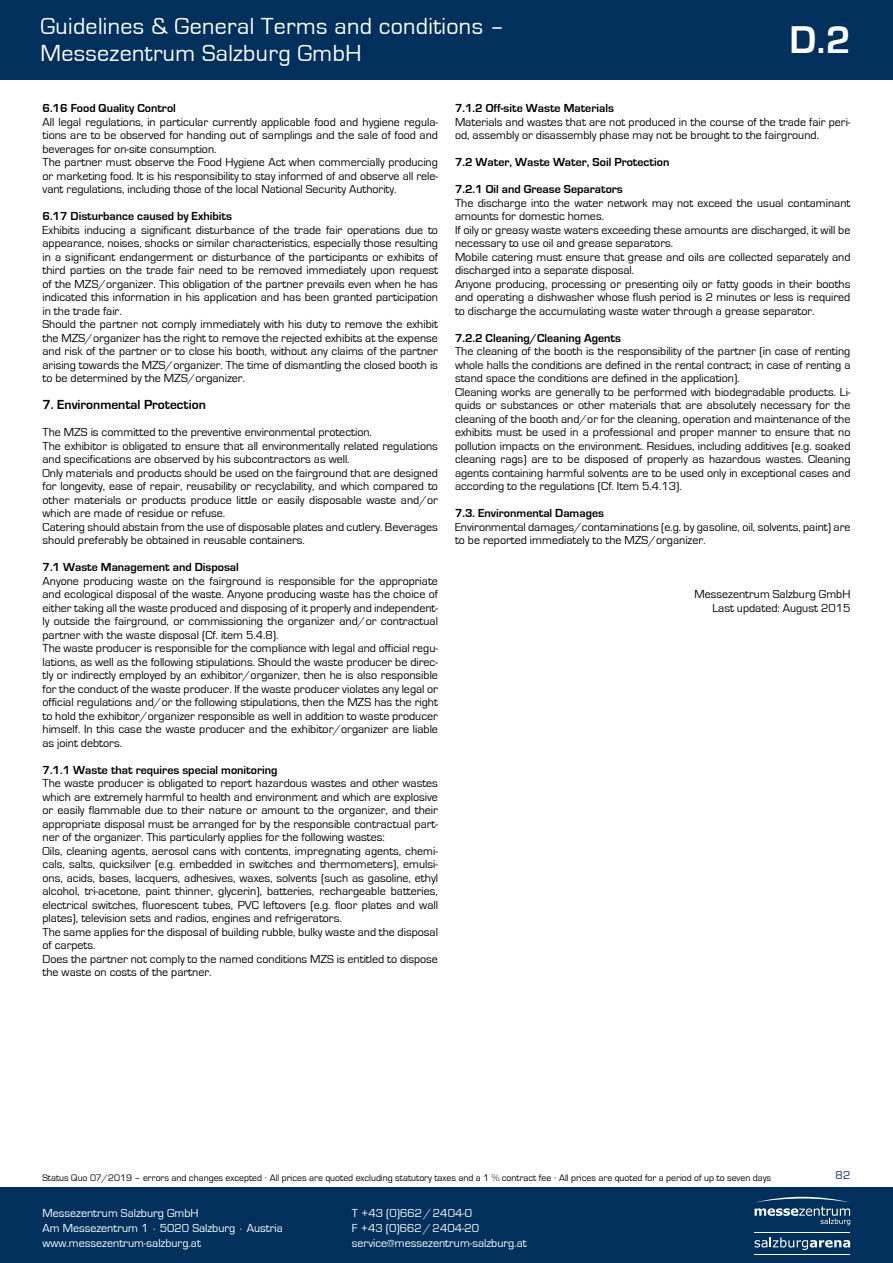
<style>
.page{position:relative;width:893px;height:1263px;background:#fff}
.page>*{position:absolute;margin:0;border:0;box-sizing:border-box;transform-origin:0 0}
.t1{font:700 39.9px "Eurostile";color:#fff}
.t2{font:24px/27px "Eurostile";letter-spacing:.015em;color:#fff}
.t3{font:700 13.5px "Eurostile";color:#000}
.t4{font:12px/13.5px "Eurostile";color:#000}
.t5{font:700 12px "Eurostile";color:#000}
.t6{font:12px/15px "Eurostile";color:#fff}
.t7{font:12px "Eurostile";color:#00305b}
.t8{font:9.75px "Eurostile";color:#000}
.s1{font-family:"Helvetica Neue";font-weight:100}
</style>
<div class="page">
<div style="left:0;top:0;width:893px;height:79px;background:#00305b"></div>
<div style="left:0;top:1187px;width:893px;height:76px;background:#00305b"></div>
<hr style="left:755px;top:1232px;width:95px;height:1px;background:#fff">
<hr style="left:755px;top:1254px;width:95px;height:1px;background:#fff">
<svg style="left:755px;top:1237px;width:95px;height:13px"></svg>
<svg style="left:754px;top:1197px;width:96px;height:28px"></svg>
<h2 class="t2" style="left:40px;top:13px;width:466px">Guidelines &amp; General Terms and conditions –<br>Messezentrum Salzburg GmbH</h2>
<h1 class="t1" style="left:789px;top:18px;width:63px">D.2</h1>
<p class="t5" style="left:43px;top:102px;width:135px">6.16 Food Quality Control</p>
<p class="t4" style="left:43px;top:115px;width:397px">All legal regulations, in particular currently applicable food and hygiene regula&shy;tions are to be observed for handing out of samplings and the sale of food and beverages for on-site consumption.<br>The partner must observe the Food Hygiene Act when commercially producing or marketing food. It is his responsibility to stay informed of and observe all rele&shy;vant regulations, including those of the local National Security Authority.</p>
<p class="t5" style="left:43px;top:210px;width:191px">6.17 Disturbance caused by Exhibits</p>
<p class="t4" style="left:43px;top:223px;width:397px">Exhibits inducing a significant disturbance of the trade fair operations due to appearance, noises, shocks or similar characteristics, especially those resulting in a significant endangerment or disturbance of the participants or exhibits of third parties on the trade fair need to be removed immediately upon request of the MZS/organizer. This obligation of the partner prevails even when he has indicated this information in his application and has been granted participation in the trade fair.<br>Should the partner not comply immediately with his duty to remove the exhibit the MZS/organizer has the right to remove the rejected exhibits at the expense and risk of the partner or to close his booth, without any claims of the partner arising towards the MZS/organizer. The time of dismantling the closed booth is to be determined by the MZS/organizer.</p>
<p class="t3" style="left:43px;top:397px;width:165px">7. Environmental Protection</p>
<p class="t4" style="left:43px;top:426px;width:397px">The MZS is committed to the preventive environmental protection.<br>The exhibitor is obligated to ensure that all environmentally related regulations and specifications are observed by his subcontractors as well.<br>Only materials and products should be used on the fairground that are designed for longevity, ease of repair, reusability or recyclability, and which compared to other materials or products produce little or easily disposable waste and/or which are made of residue or refuse.<br>Catering should abstain from the use of disposable plates and cutlery. Beverages should preferably be obtained in reusable containers.</p>
<p class="t5" style="left:43px;top:561px;width:198px">7.1 Waste Management and Disposal</p>
<p class="t4" style="left:43px;top:574px;width:397px">Anyone producing waste on the fairground is responsible for the appropriate and ecological disposal of the waste. Anyone producing waste has the choice of either taking all the waste produced and disposing of it properly and independent&shy;ly outside the fairground, or commissioning the organizer and/or contractual partner with the waste disposal (Cf. item 5.4.8).<br>The waste producer is responsible for the compliance with legal and official regu&shy;lations, as well as the following stipulations. Should the waste producer be direc&shy;tly or indirectly employed by an exhibitor/organizer, then he is also responsible for the conduct of the waste producer. If the waste producer violates any legal or official regulations and/or the following stipulations, then the MZS has the right to hold the exhibitor/organizer responsible as well in addition to waste producer himself. In this case the waste producer and the exhibitor/organizer are liable as joint debtors.</p>
<p class="t5" style="left:43px;top:763px;width:236px">7.1.1 Waste that requires special monitoring</p>
<p class="t4" style="left:43px;top:777px;width:397px">The waste producer is obligated to report hazardous wastes and other wastes which are extremely harmful to health and environment and which are explosive or easily flammable due to their nature or amount to the organizer, and their appropriate disposal must be arranged for by the responsible contractual part&shy;ner of the organizer. This particularly applies for the following wastes:<br>Oils, cleaning agents, aerosol cans with contents, impregnating agents, chemi&shy;cals, salts, quicksilver (e.g. embedded in switches and thermometers), emulsi&shy;ons, acids, bases, lacquers, adhesives, waxes, solvents (such as gasoline, ethyl alcohol, tri-acetone, paint thinner, glycerin), batteries, rechargeable batteries, electrical switches, fluorescent tubes, PVC leftovers (e.g. floor plates and wall plates), television sets and radios, engines and refrigerators.<br>The same applies for the disposal of building rubble, bulky waste and the disposal of carpets.<br>Does the partner not comply to the named conditions MZS is entitled to dispose the waste on costs of the partner.</p>
<p class="t5" style="left:455px;top:102px;width:160px">7.1.2 Off-site Waste Materials</p>
<p class="t4" style="left:455px;top:115px;width:397px">Materials and wastes that are not produced in the course of the trade fair peri&shy;od, assembly or disassembly phase may not be brought to the fairground.</p>
<p class="t5" style="left:455px;top:156px;width:216px">7.2 Water, Waste Water, Soil Protection</p>
<p class="t5" style="left:455px;top:183px;width:169px">7.2.1 Oil and Grease Separators</p>
<p class="t4" style="left:455px;top:196px;width:397px">The discharge into the water network may not exceed the usual contaminant amounts for domestic homes.<br>If oily or greasy waste waters exceeding these amounts are discharged, it will be necessary to use oil and grease separators.<br>Mobile catering must ensure that grease and oils are collected separately and discharged into a separate disposal.<br>Anyone producing, processing or presenting oily or fatty goods in their booths and operating a dishwasher whose flush period is 2 minutes or less is required to discharge the accumulating waste water through a grease separator.</p>
<p class="t5" style="left:455px;top:331px;width:168px">7.2.2 Cleaning/Cleaning Agents</p>
<p class="t4" style="left:455px;top:345px;width:397px">The cleaning of the booth is the responsibility of the partner (in case of renting whole halls the conditions are defined in the rental contract; in case of renting a stand space the conditions are defined in the application).<br>Cleaning works are generally to be performed with biodegradable products. Li&shy;quids or substances or other materials that are absolutely necessary for the cleaning of the booth and/or for the cleaning, operation and maintenance of the exhibits must be used in a professional and proper manner to ensure that no pollution impacts on the environment. Residues, including additives (e.g. soaked cleaning rags) are to be disposed of properly as hazardous wastes. Cleaning agents containing harmful solvents are to be used only in exceptional cases and according to the regulations (Cf. Item 5.4.13).</p>
<p class="t5" style="left:455px;top:507px;width:151px">7.3. Environmental Damages</p>
<p class="t4" style="left:455px;top:520px;width:397px">Environmental damages/contaminations (e.g. by gasoline, oil, solvents, paint) are to be reported immediately to the MZS/organizer.</p>
<p class="t4" style="left:694px;top:588px;width:157px;text-align:right">Messezentrum Salzburg GmbH<br>Last updated: August 2015</p>
<p class="t8" style="left:43px;top:1172px;width:730px">Status Quo 07/2019 – errors and changes excepted <span class="s1">·</span> All prices are quoted excluding statutory taxes and a 1 % contract fee <span class="s1">·</span> All prices are quoted for a period of up to seven days</p>
<p class="t7" style="left:835px;top:1168px;width:16px">82</p>
<p class="t6" style="left:42px;top:1206px;width:242px">Messezentrum Salzburg GmbH<br>Am Messezentrum 1 ∙ 5020 Salzburg ∙ Austria www.messezentrum-salzburg.at</p>
<p class="t6" style="left:352px;top:1206px;width:176px">T +43 (0)662/2404-0<br>F +43 (0)662/2404-20 service@messezentrum-salzburg.at</p>
</div>
